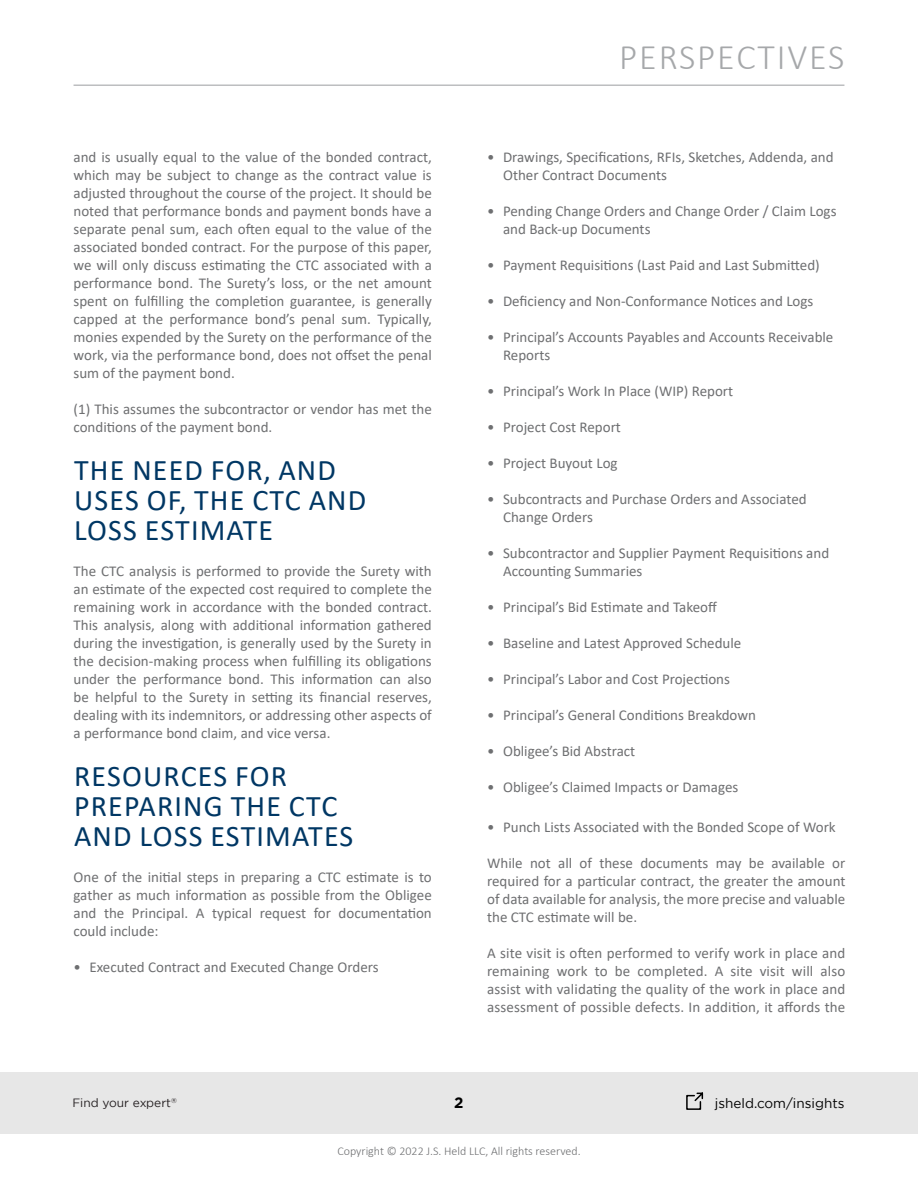
<style>
.page{position:relative;width:918px;height:1188px;background:#fff}
.page>*{position:absolute;margin:0;border:0;box-sizing:border-box;transform-origin:0 0}
.t1{font:300 36px "Calibri";letter-spacing:.05em;color:#a6a8aa}
.t2{font:30px/30px "Calibri";letter-spacing:.04em;color:#003764}
.t3{font:15px/18px "Calibri";color:#6e6f71}
.t4{font:700 15px "Gotham";color:#000}
.t5{font:13.5px "Gotham";color:#000}
.t6{font:300 12px "Calibri";color:#6e6f71}
.t7{font:12px "Gotham";color:#241f21}
.t8{font:7.05px "Gotham";color:#241f21}
</style>
<div class="page">
<div style="left:0;top:1072px;width:918px;height:62px;background:#e7e7e7"></div>
<hr style="left:74px;top:85px;width:770px;height:1px;background:#a6a8ab">
<svg style="left:686px;top:1092px;width:18px;height:18px"></svg>
<p class="t3" style="left:74px;top:148px;width:360px;text-align:justify">and is usually equal to the value of the bonded contract, which may be subject to change as the contract value is adjusted throughout the course of the project. It should be noted that performance bonds and payment bonds have a separate penal sum, each often equal to the value of the associated bonded contract. For the purpose of this paper, we will only discuss estimating the CTC associated with a performance bond. The Surety’s loss, or the net amount spent on fulfilling the completion guarantee, is generally capped at the performance bond’s penal sum. Typically, monies expended by the Surety on the performance of the work, via the performance bond, does not offset the penal sum of the payment bond.</p>
<p class="t3" style="left:74px;top:400px;width:360px">(1) This assumes the subcontractor or vendor has met the conditions of the payment bond.</p>
<h2 class="t2" style="left:74px;top:454px;width:294px">THE NEED FOR, AND<br>USES OF, THE CTC AND<br>LOSS ESTIMATE</h2>
<p class="t3" style="left:74px;top:562px;width:360px;text-align:justify">The CTC analysis is performed to provide the Surety with an estimate of the expected cost required to complete the remaining work in accordance with the bonded contract.<br>This analysis, along with additional information gathered during the investigation, is generally used by the Surety in the decision-making process when fulfilling its obligations under the performance bond. This information can also be helpful to the Surety in setting its financial reserves, dealing with its indemnitors, or addressing other aspects of a performance bond claim, and vice versa.</p>
<h2 class="t2" style="left:74px;top:760px;width:281px">RESOURCES FOR<br>PREPARING THE CTC<br>AND LOSS ESTIMATES</h2>
<p class="t3" style="left:74px;top:868px;width:360px;text-align:justify">One of the initial steps in preparing a CTC estimate is to gather as much information as possible from the Obligee and the Principal. A typical request for documentation could include:</p>
<p class="t3" style="left:74px;top:958px;width:307px">• Executed Contract and Executed Change Orders</p>
<h1 class="t1" style="left:619px;top:35px;width:227px">PERSPECTIVES</h1>
<p class="t3" style="left:503px;top:148px;width:332px;text-indent:-16px">• Drawings, Specifications, RFIs, Sketches, Addenda, and<br>Other Contract Documents</p>
<p class="t3" style="left:503px;top:202px;width:335px;text-indent:-16px">• Pending Change Orders and Change Order / Claim Logs and Back-up Documents</p>
<p class="t3" style="left:487px;top:256px;width:334px">• Payment Requisitions (Last Paid and Last Submitted)</p>
<p class="t3" style="left:487px;top:292px;width:328px">• Deficiency and Non-Conformance Notices and Logs</p>
<p class="t3" style="left:503px;top:328px;width:332px;text-indent:-16px">• Principal’s Accounts Payables and Accounts Receivable<br>Reports</p>
<p class="t3" style="left:487px;top:382px;width:248px">• Principal’s Work In Place (WIP) Report</p>
<p class="t3" style="left:487px;top:418px;width:135px">• Project Cost Report</p>
<p class="t3" style="left:487px;top:454px;width:132px">• Project Buyout Log</p>
<p class="t3" style="left:503px;top:490px;width:305px;text-indent:-16px">• Subcontracts and Purchase Orders and Associated<br>Change Orders</p>
<p class="t3" style="left:503px;top:544px;width:328px;text-indent:-16px">• Subcontractor and Supplier Payment Requisitions and<br>Accounting Summaries</p>
<p class="t3" style="left:487px;top:598px;width:231px">• Principal’s Bid Estimate and Takeoff</p>
<p class="t3" style="left:487px;top:634px;width:256px">• Baseline and Latest Approved Schedule</p>
<p class="t3" style="left:487px;top:670px;width:244px">• Principal’s Labor and Cost Projections</p>
<p class="t3" style="left:487px;top:706px;width:270px">• Principal’s General Conditions Breakdown</p>
<p class="t3" style="left:487px;top:742px;width:150px">• Obligee’s Bid Abstract</p>
<p class="t3" style="left:487px;top:778px;width:253px">• Obligee’s Claimed Impacts or Damages</p>
<p class="t3" style="left:487px;top:817px;width:350px">• Punch Lists Associated with the Bonded Scope of Work</p>
<p class="t3" style="left:487px;top:853px;width:360px;text-align:justify">While not all of these documents may be available or required for a particular contract, the greater the amount of data available for analysis, the more precise and valuable the CTC estimate will be.</p>
<p class="t3" style="left:487px;top:943px;width:360px;text-align:justify">A site visit is often performed to verify work in place and remaining work to be completed. A site visit will also assist with validating the quality of the work in place and assessment of possible defects. In addition, it affords the</p>
<p class="t7" style="left:72px;top:1096px;width:100px">Find your expert</p>
<p class="t4" style="left:454px;top:1093px;width:11px">2</p>
<p class="t5" style="left:715px;top:1095px;width:131px">jsheld.com/insights</p>
<p class="t8" style="left:171px;top:1096px;width:7px">®</p>
<p class="t6" style="left:337px;top:1144px;width:245px">Copyright © 2022 J.S. Held LLC, All rights reserved.</p>
</div>
